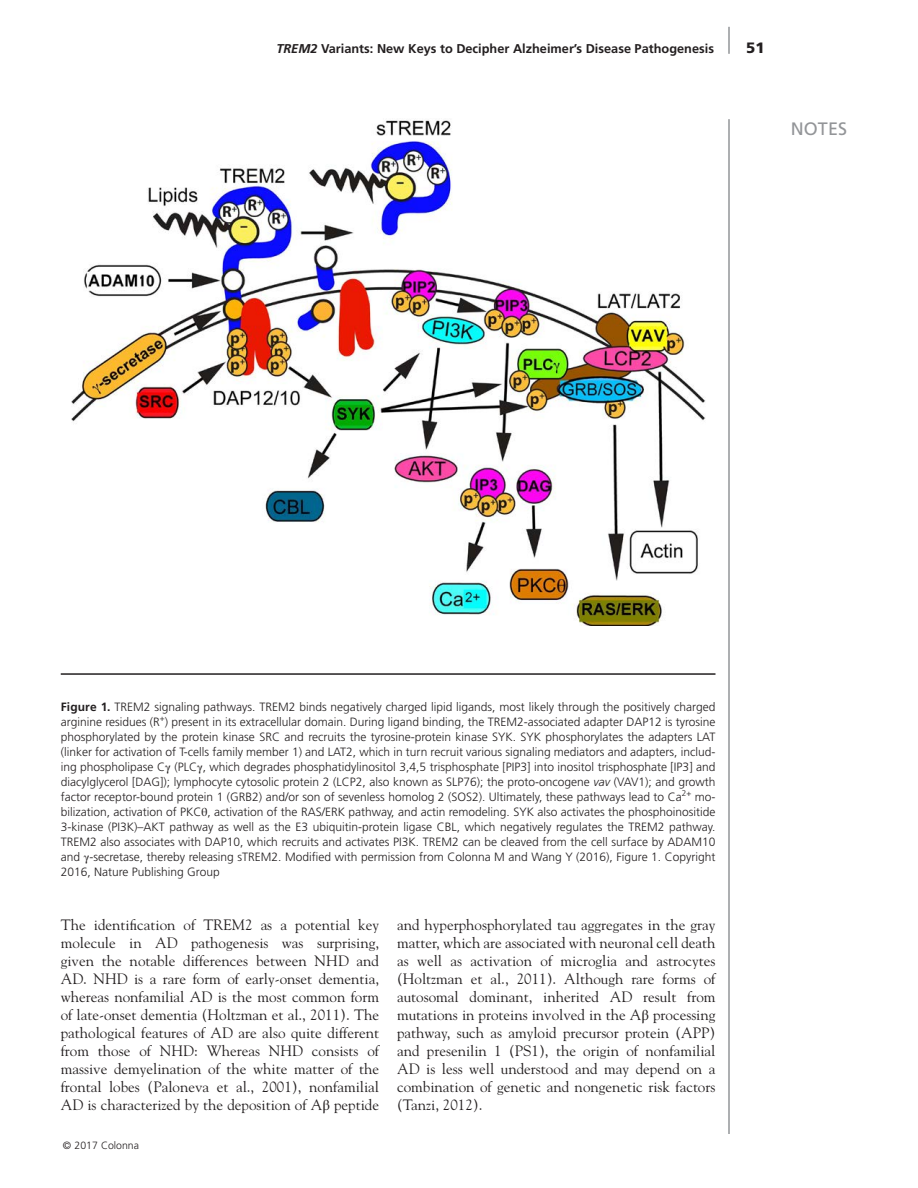
<style>
.page{position:relative;width:918px;height:1188px;background:#fff}
.page>*{position:absolute;margin:0;border:0;box-sizing:border-box;transform-origin:0 0}
.t1{font:18px "Frutiger";color:#939598}
.Main_body_text_Goudy{font:15px/18px "Goudy";color:#231f20;text-align:justify}
.t2{font:900 15px "Frutiger";color:#231f20}
.header_title{font:700 12.75px "Frutiger";color:#231f20}
.caption_paragraph{font:300 12px/15px "Frutiger";color:#231f20;text-align:justify}
.copyright_footer{font:300 10.5px "Frutiger";color:#231f20}
.s1{font-style:italic}
.s2{font-weight:700}
.s3{font-family:"STIX General";font-weight:400}
.s4{font-family:"STIX General"}
</style>
<div class="page">
<hr style="left:728px;top:27px;width:2px;height:27px;background:#939598">
<hr style="left:728px;top:119px;width:2px;height:1015px;background:#939598">
<img style="left:71px;top:120px;width:635px;height:505px">
<hr style="left:61px;top:673px;width:655px;height:2px;background:#231f20">
<p class="header_title" style="left:276px;top:41px;width:439px"><span class="s1">TREM2</span> Variants: New Keys to Decipher Alzheimer’s Disease Pathogenesis</p>
<p class="t2" style="left:746px;top:38px;width:20px">51</p>
<h1 class="t1" style="left:791px;top:118px;width:58px">NOTES</h1>
<p class="caption_paragraph" style="left:61px;top:699px;width:656px"><span class="s2">Figure 1.</span> TREM2 signaling pathways. TREM2 binds negatively charged lipid ligands, most likely through the positively charged arginine residues (R<sup>+</sup>) present in its extracellular domain. During ligand binding, the TREM2-associated adapter DAP12 is tyrosine phosphorylated by the protein kinase SRC and recruits the tyrosine-protein kinase SYK. SYK phosphorylates the adapters LAT (linker for activation of T-cells family member 1) and LAT2, which in turn recruit various signaling mediators and adapters, includ&shy;ing phospholipase C<span class="s3">γ</span> (PLC<span class="s3">γ</span>, which degrades phosphatidylinositol 3,4,5 trisphosphate [PIP3] into inositol trisphosphate [IP3] and diacylglycerol [DAG]); lymphocyte cytosolic protein 2 (LCP2, also known as SLP76); the proto-oncogene <span class="s1">vav</span> (VAV1); and growth factor receptor-bound protein 1 (GRB2) and/or son of sevenless homolog 2 (SOS2). Ultimately, these pathways lead to Ca<sup>2+</sup> mo&shy;bilization, activation of PKC<span class="s3">θ</span>, activation of the RAS/ERK pathway, and actin remodeling. SYK also activates the phosphoinositide 3-kinase (PI3K)–AKT pathway as well as the E3 ubiquitin-protein ligase CBL, which negatively regulates the TREM2 pathway.<br>TREM2 also associates with DAP10, which recruits and activates PI3K. TREM2 can be cleaved from the cell surface by ADAM10 and <span class="s3">γ</span>-secretase, thereby releasing sTREM2. Modified with permission from Colonna M and Wang Y (2016), Figure 1. Copyright 2016, Nature Publishing Group</p>
<p class="Main_body_text_Goudy" style="left:61px;top:916px;width:320px">The identification of TREM2 as a potential key molecule in AD pathogenesis was surprising, given the notable differences between NHD and AD. NHD is a rare form of early-onset dementia, whereas nonfamilial AD is the most common form of late-onset dementia (Holtzman et al., 2011). The pathological features of AD are also quite different from those of NHD: Whereas NHD consists of massive demyelination of the white matter of the frontal lobes (Paloneva et al., 2001), nonfamilial AD is characterized by the deposition of A<span class="s4">β</span> peptide</p>
<p class="Main_body_text_Goudy" style="left:397px;top:916px;width:320px">and hyperphosphorylated tau aggregates in the gray matter, which are associated with neuronal cell death as well as activation of microglia and astrocytes (Holtzman et al., 2011). Although rare forms of autosomal dominant, inherited AD result from mutations in proteins involved in the A<span class="s4">β</span> processing pathway, such as amyloid precursor protein (APP) and presenilin 1 (PS1), the origin of nonfamilial AD is less well understood and may depend on a combination of genetic and nongenetic risk factors (Tanzi, 2012).</p>
<p class="copyright_footer" style="left:63px;top:1139px;width:78px">© 2017 Colonna</p>
</div>
